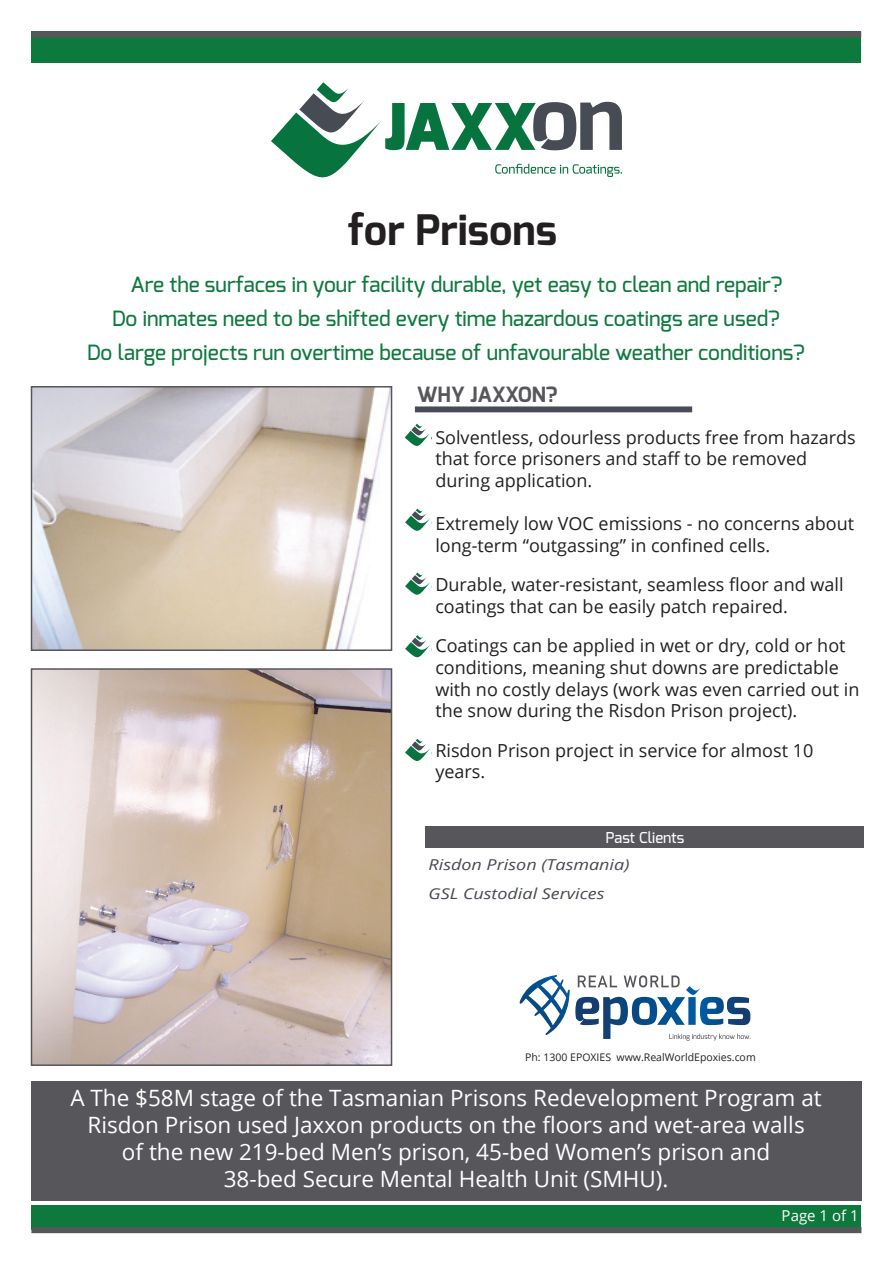
<style>
.page{position:relative;width:893px;height:1263px;background:#fff}
.page>*{position:absolute;margin:0;border:0;box-sizing:border-box;transform-origin:0 0}
.t1{font:700 42px "Exo";color:#231f20}
.t2{font:22.5px/27px "Open Sans";color:#fff;text-align:center}
.t3{font:500 21px "Exo";color:#0d793d}
.t4{font:700 21px "Exo";color:#56565b}
.t5{font:18px/21.6px "Open Sans";color:#231f20}
.t6{font:italic 15px/28.8px "Open Sans";color:#464a55;scale:1.2 1}
.t7{font:500 15px "Exo";color:#fff}
.t8{font:15px "Open Sans";color:#fff}
.t9{font:10.5px "Open Sans";color:#231f20}
</style>
<div class="page">
<div style="left:32px;top:1206px;width:829px;height:24px;background:#0d793d"></div>
<div style="left:31px;top:1227px;width:830px;height:6px;background:#56565b"></div>
<img style="left:34px;top:671px;width:355px;height:392px">
<div style="left:31px;top:668px;width:361px;height:398px;border:2px solid #56565b"></div>
<img style="left:34px;top:389px;width:355px;height:259px">
<div style="left:31px;top:386px;width:361px;height:265px;border:2px solid #56565b"></div>
<div style="left:31px;top:1082px;width:830px;height:119px;background:#56565b"></div>
<div style="left:415px;top:406px;width:277px;height:6px;background:#474c57"></div>
<div style="left:32px;top:32px;width:829px;height:31px;background:#0d793d"></div>
<div style="left:32px;top:32px;width:829px;height:6px;background:#56565b"></div>
<svg style="left:271px;top:82px;width:351px;height:96px"></svg>
<div style="left:425px;top:827px;width:439px;height:21px;background:#56565b"></div>
<svg style="left:405px;top:424px;width:25px;height:22px"></svg>
<svg style="left:405px;top:509px;width:26px;height:22px"></svg>
<svg style="left:405px;top:572px;width:25px;height:23px"></svg>
<svg style="left:405px;top:635px;width:26px;height:23px"></svg>
<svg style="left:405px;top:739px;width:26px;height:22px"></svg>
<svg style="left:519px;top:975px;width:231px;height:66px"></svg>
<h1 class="t1" style="left:348px;top:203px;width:211px">for Prisons</h1>
<p class="t3" style="left:131px;top:271px;width:653px">Are the surfaces in your facility durable, yet easy to clean and repair?</p>
<p class="t3" style="left:112px;top:305px;width:669px">Do inmates need to be shifted every time hazardous coatings are used?</p>
<p class="t3" style="left:87px;top:339px;width:719px">Do large projects run overtime because of unfavourable weather conditions?</p>
<p class="t4" style="left:417px;top:381px;width:142px">WHY JAXXON?</p>
<p class="t5" style="left:435px;top:426px;width:422px">Solventless, odourless products free from hazards that force prisoners and staff to be removed during application.</p>
<p class="t5" style="left:435px;top:512px;width:420px">Extremely low VOC emissions - no concerns about long-term “outgassing” in confined cells.</p>
<p class="t5" style="left:435px;top:573px;width:410px">Durable, water-resistant, seamless floor and wall coatings that can be easily patch repaired.</p>
<p class="t5" style="left:435px;top:635px;width:426px">Coatings can be applied in wet or dry, cold or hot conditions, meaning shut downs are predictable with no costly delays (work was even carried out in the snow during the Risdon Prison project).</p>
<p class="t5" style="left:435px;top:739px;width:379px">Risdon Prison project in service for almost 10 years.</p>
<p class="t7" style="left:606px;top:828px;width:80px">Past Clients</p>
<p class="t6" style="left:429px;top:849px;width:169px">Risdon Prison (Tasmania)<br>GSL Custodial Services</p>
<p class="t9" style="left:525px;top:1050px;width:232px">Ph: 1300 EPOXIES www.RealWorldEpoxies.com</p>
<p class="t2" style="left:70px;top:1084px;width:753px">A The $58M stage of the Tasmanian Prisons Redevelopment Program at Risdon Prison used Jaxxon products on the floors and wet-area walls<br>of the new 219-bed Men’s prison, 45-bed Women’s prison and<br>38-bed Secure Mental Health Unit (SMHU).</p>
<p class="t8" style="left:782px;top:1205px;width:79px">Page 1 of 1</p>
</div>
